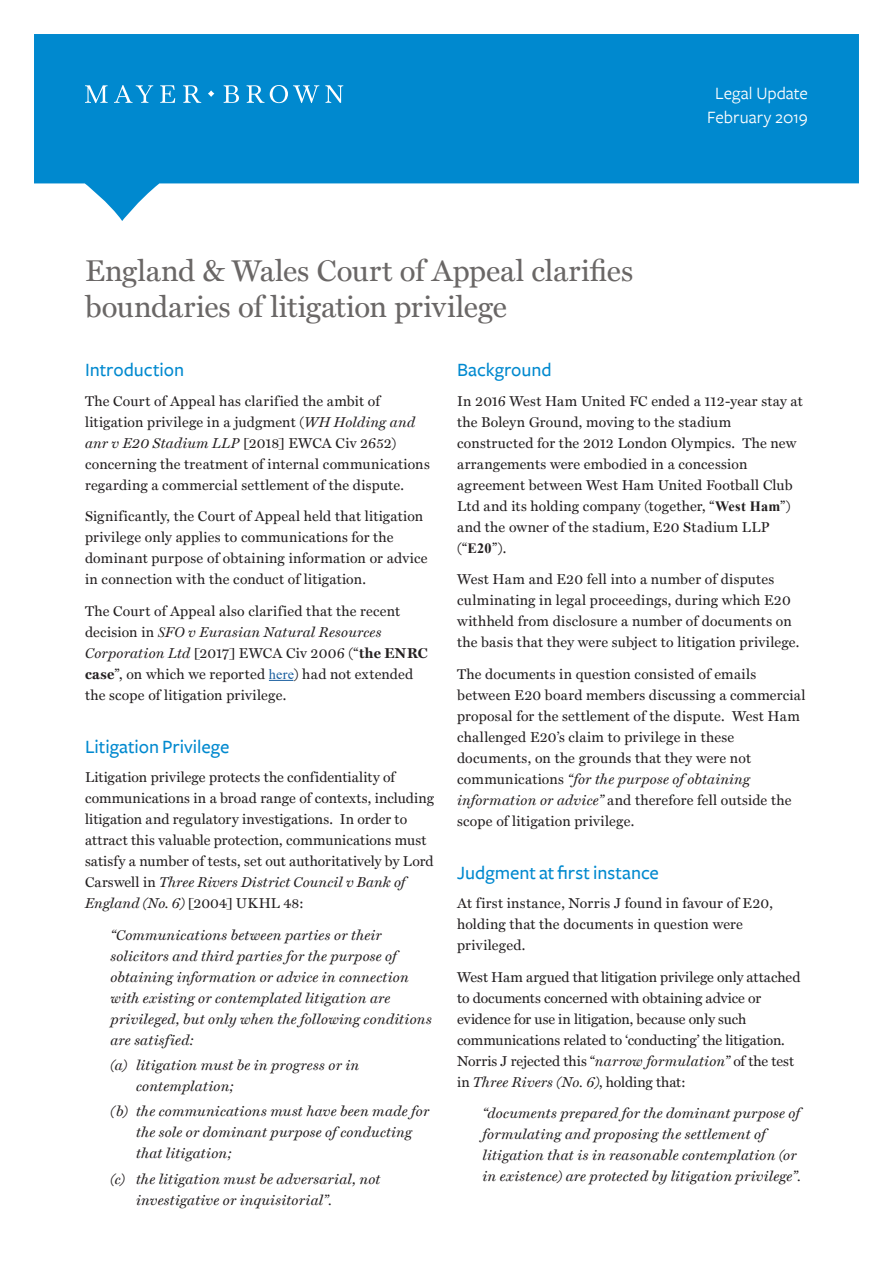
<style>
.page{position:relative;width:893px;height:1263px;background:#fff}
.page>*{position:absolute;margin:0;border:0;box-sizing:border-box;transform-origin:0 0}
.Fractual_headline{font:30px/36px "Miller Text";letter-spacing:-.005em;color:#6a6766}
.Headings_L1_Subhead{font:500 19.5px "Freight Sans";letter-spacing:-.005em;color:#0089cf}
.Date{font:18px "Freight Sans";color:#fff}
.Body_copy{font:14.25px/21px "Miller Text";letter-spacing:.01em;color:#231f20}
.Body_copy-2{font:italic 14.25px/21px "Miller Text";letter-spacing:.02em;color:#231f20}
.s1{font-style:italic}
.s2{font-family:"Times New Roman";font-style:italic}
.s3{font-weight:700}
.s4{font-family:"Times New Roman";color:#175d9e}
.s5{font-family:"Times New Roman";font-weight:700}
</style>
<div class="page">
<svg style="left:34px;top:34px;width:825px;height:187px;fill:#0089cf"></svg>
<svg style="left:269px;top:680px;width:24px;height:1px"></svg>
<svg style="left:83px;top:85px;width:260px;height:18px;background:#37a2d9"></svg>
<p class="Date" style="left:715px;top:84px;width:94px">Legal Update</p>
<p class="Date" style="left:707px;top:108px;width:102px">February 2019</p>
<p class="Fractual_headline" style="left:85px;top:252px;width:550px">England &amp; Wales Court of Appeal clarifies boundaries of litigation privilege</p>
<p class="Headings_L1_Subhead" style="left:85px;top:359px;width:101px">Introduction</p>
<p class="Body_copy" style="left:85px;top:390px;width:346px">The Court of Appeal has clarified the ambit of litigation privilege in a judgment (<span class="s1">WH Holding and anr v E20 Stadium LLP</span> [2018] EWCA Civ 2652) concerning the treatment of internal communications regarding a commercial settlement of the dispute.</p>
<p class="Body_copy" style="left:85px;top:506px;width:344px">Significantly, the Court of Appeal held that litigation privilege only applies to communications for the dominant purpose of obtaining information or advice in connection with the conduct of litigation.</p>
<p class="Body_copy" style="left:85px;top:600px;width:344px">The Court of Appeal also clarified that the recent decision in <span class="s2">S</span><span class="s1">FO v Eurasian Natural Resources Corporation Ltd</span> [2017] EWCA Civ 2006 (“<span class="s3">the ENRC case</span>”, on which we reported <span class="s4">here</span>) had not extended the scope of litigation privilege.</p>
<p class="Headings_L1_Subhead" style="left:85px;top:736px;width:146px">Litigation Privilege</p>
<p class="Body_copy" style="left:85px;top:767px;width:351px">Litigation privilege protects the confidentiality of communications in a broad range of contexts, including litigation and regulatory investigations. In order to attract this valuable protection, communications must satisfy a number of tests, set out authoritatively by Lord Carswell in <span class="s1">Three Rivers District Council v Bank of England (No. 6)</span> [2004] UKHL 48:</p>
<p class="Body_copy-2" style="left:111px;top:924px;width:323px">“Communications between parties or their solicitors and third parties for the purpose of obtaining information or advice in connection with existing or contemplated litigation are privileged, but only when the following conditions are satisfied:</p>
<p class="Body_copy-2" style="left:136px;top:1054px;width:224px;text-indent:-26px">(a) litigation must be in progress or in contemplation;</p>
<p class="Body_copy-2" style="left:136px;top:1101px;width:295px;text-indent:-26px">(b) the communications must have been made for the sole or dominant purpose of conducting that litigation;</p>
<p class="Body_copy-2" style="left:136px;top:1168px;width:246px;text-indent:-26px">(c) the litigation must be adversarial, not investigative or inquisitorial”.</p>
<p class="Headings_L1_Subhead" style="left:457px;top:359px;width:96px">Background</p>
<p class="Body_copy" style="left:457px;top:390px;width:347px">In 2016 West Ham United FC ended a 112-year stay at the Boleyn Ground, moving to the stadium constructed for the 2012 London Olympics. The new arrangements were embodied in a concession agreement between West Ham United Football Club Ltd and its holding company (together, “<span class="s5">West Ham</span>”) and the owner of the stadium, E20 Stadium LLP (“<span class="s5">E20</span>”).</p>
<p class="Body_copy" style="left:457px;top:569px;width:344px">West Ham and E20 fell into a number of disputes culminating in legal proceedings, during which E20 withheld from disclosure a number of documents on the basis that they were subject to litigation privilege.</p>
<p class="Body_copy" style="left:457px;top:663px;width:350px">The documents in question consisted of emails between E20 board members discussing a commercial proposal for the settlement of the dispute. West Ham challenged E20’s claim to privilege in these documents, on the grounds that they were not communications <span class="s1">“for the purpose of obtaining information or advice”</span> and therefore fell outside the scope of litigation privilege.</p>
<p class="Headings_L1_Subhead" style="left:457px;top:862px;width:203px">Judgment at first instance</p>
<p class="Body_copy" style="left:457px;top:893px;width:317px">At first instance, Norris J found in favour of E20, holding that the documents in question were privileged.</p>
<p class="Body_copy" style="left:457px;top:966px;width:345px">West Ham argued that litigation privilege only attached to documents concerned with obtaining advice or evidence for use in litigation, because only such communications related to ‘conducting’ the litigation.<br>Norris J rejected this “<span class="s1">narrow formulation”</span> of the test in <span class="s1">Three Rivers (No. 6)</span>, holding that:</p>
<p class="Body_copy-2" style="left:483px;top:1103px;width:320px">“documents prepared for the dominant purpose of formulating and proposing the settlement of litigation that is in reasonable contemplation (or in existence) are protected by litigation privilege”.</p>
</div>
